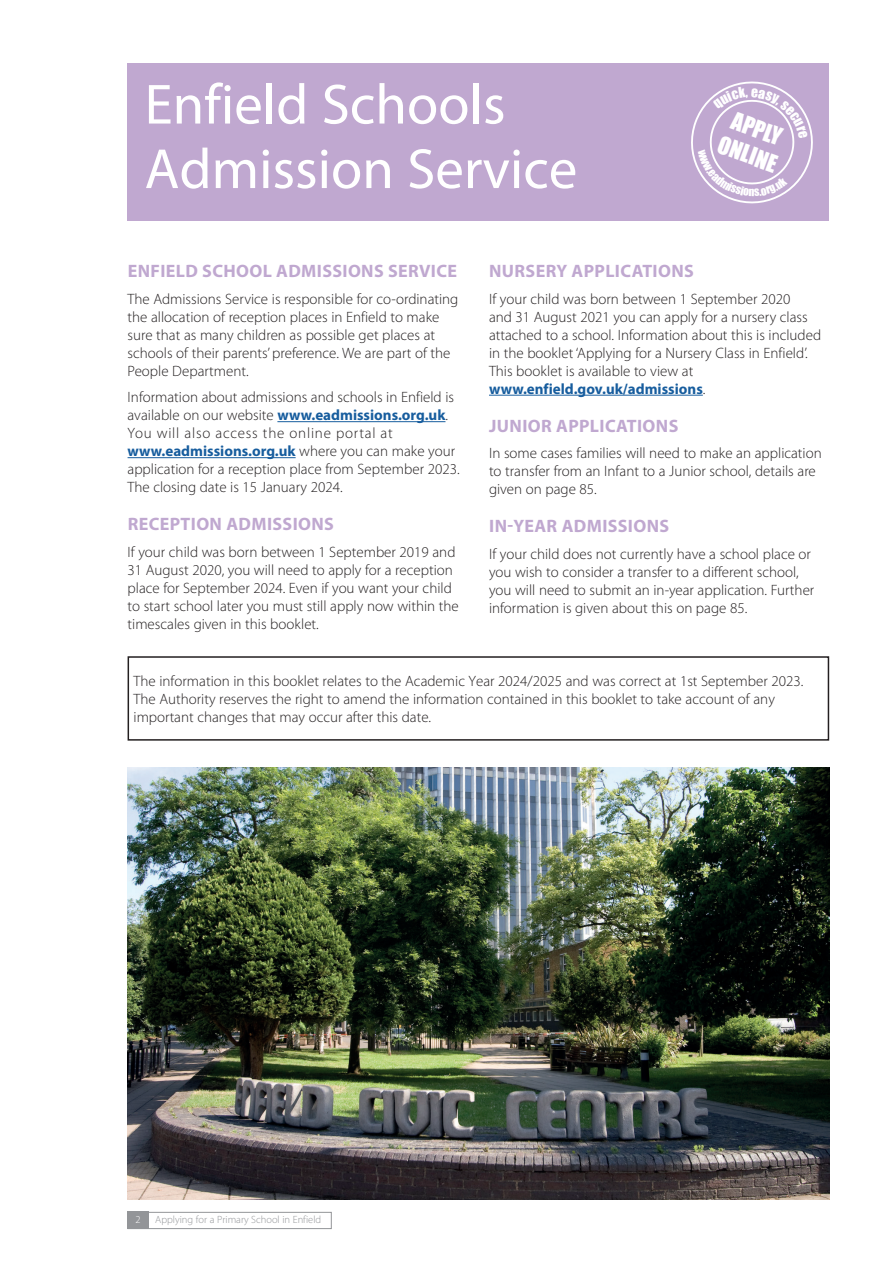
<style>
.page{position:relative;width:893px;height:1263px;background:#fff}
.page>*{position:absolute;margin:0;border:0;box-sizing:border-box;transform-origin:0 0}
.t1{font:57px/64.5px "Myriad Pro";color:#fff}
.t2{font:22.5px "Impact";color:#fff}
.Front_sec_cap_subs{font:700 18px "Myriad Pro";letter-spacing:.02em;color:#c0a8d0}
.Body_text__2mm{font:300 15px/18px "Myriad Pro";color:#231f20}
.Body_Text{font:300 15px/18px "Myriad Pro";color:#231f20}
.Body_text__2mm-2{font:300 15px "Myriad Pro";letter-spacing:.05em;color:#231f20}
.Body_text__2mm-3{font:700 15px "Myriad Pro";color:#175d9e}
.t3{font:300 10.5px "Myriad Pro";color:#939598}
.t4{font:300 10.5px "Myriad Pro";color:#fff}
.s1{font-weight:700;color:#175d9e}
.s2{font-weight:300;color:#231f20}
</style>
<div class="page">
<div style="left:128px;top:1212px;width:204px;height:17px;background:#fff;border:1px solid #939598"></div>
<div style="left:128px;top:1212px;width:21px;height:17px;background:#939598"></div>
<div style="left:128px;top:64px;width:701px;height:157px;background:#c0a8d0"></div>
<hr style="left:277px;top:421px;width:168px;height:1px;background:#175d9e">
<hr style="left:128px;top:457px;width:168px;height:1px;background:#175d9e">
<hr style="left:489px;top:395px;width:214px;height:1px;background:#175d9e">
<div style="left:128px;top:656px;width:701px;height:85px;border:2px solid #231f20"></div>
<img style="left:128px;top:767px;width:701px;height:432px">
<svg style="left:691px;top:81px;width:122px;height:123px"></svg>
<p class="t1" style="left:145px;top:71px;width:434px">Enfield Schools<br>Admission Service</p>
<h2 class="t2" style="left:738px;top:103px;width:53px;rotate:20deg">APPLY</h2>
<h2 class="t2" style="left:725px;top:127px;width:63px;rotate:20deg">ONLINE</h2>
<p class="Front_sec_cap_subs" style="left:128px;top:259px;width:331px">ENFIELD SCHOOL ADMISSIONS SERVICE</p>
<p class="Body_text__2mm" style="left:128px;top:289px;width:332px">The Admissions Service is responsible for co-ordinating the allocation of reception places in Enfield to make sure that as many children as possible get places at schools of their parents’ preference. We are part of the People Department.</p>
<p class="Body_text__2mm" style="left:128px;top:388px;width:328px">Information about admissions and schools in Enfield is available on our website <span class="s1">www.eadmissions.org.uk</span>.</p>
<p class="Body_text__2mm-2" style="left:128px;top:424px;width:267px">You will also access the online portal at</p>
<p class="Body_text__2mm" style="left:128px;top:442px;width:334px"><span class="s1">www.eadmissions.org.uk</span> where you can make your application for a reception place from September 2023.<br>The closing date is 15 January 2024.</p>
<p class="Front_sec_cap_subs" style="left:128px;top:512px;width:208px">RECEPTION ADMISSIONS</p>
<p class="Body_text__2mm" style="left:128px;top:543px;width:333px">If your child was born between 1 September 2019 and 31 August 2020, you will need to apply for a reception place for September 2024. Even if you want your child to start school later you must still apply now within the timescales given in this booklet.</p>
<p class="Front_sec_cap_subs" style="left:489px;top:259px;width:206px">NURSERY APPLICATIONS</p>
<p class="Body_text__2mm" style="left:489px;top:289px;width:334px">If your child was born between 1 September 2020<br>and 31 August 2021 you can apply for a nursery class attached to a school. Information about this is included in the booklet ‘Applying for a Nursery Class in Enfield’.<br>This booklet is available to view at</p>
<p class="Body_text__2mm-3" style="left:489px;top:379px;width:218px">www.enfield.gov.uk/admissions<span class="s2">.</span></p>
<p class="Front_sec_cap_subs" style="left:489px;top:414px;width:191px">JUNIOR APPLICATIONS</p>
<p class="Body_text__2mm" style="left:489px;top:444px;width:334px">In some cases families will need to make an application to transfer from an Infant to a Junior school, details are given on page 85.</p>
<p class="Front_sec_cap_subs" style="left:489px;top:514px;width:182px">IN-YEAR ADMISSIONS</p>
<p class="Body_text__2mm" style="left:489px;top:545px;width:327px">If your child does not currently have a school place or you wish to consider a transfer to a different school, you will need to submit an in-year application. Further information is given about this on page 85.</p>
<p class="Body_Text" style="left:134px;top:672px;width:671px">The information in this booklet relates to the Academic Year 2024/2025 and was correct at 1st September 2023.<br>The Authority reserves the right to amend the information contained in this booklet to take account of any important changes that may occur after this date.</p>
<p class="t4" style="left:136px;top:1213px;width:7px">2</p>
<p class="t3" style="left:155px;top:1213px;width:168px">Applying for a Primary School in Enfield</p>
</div>
